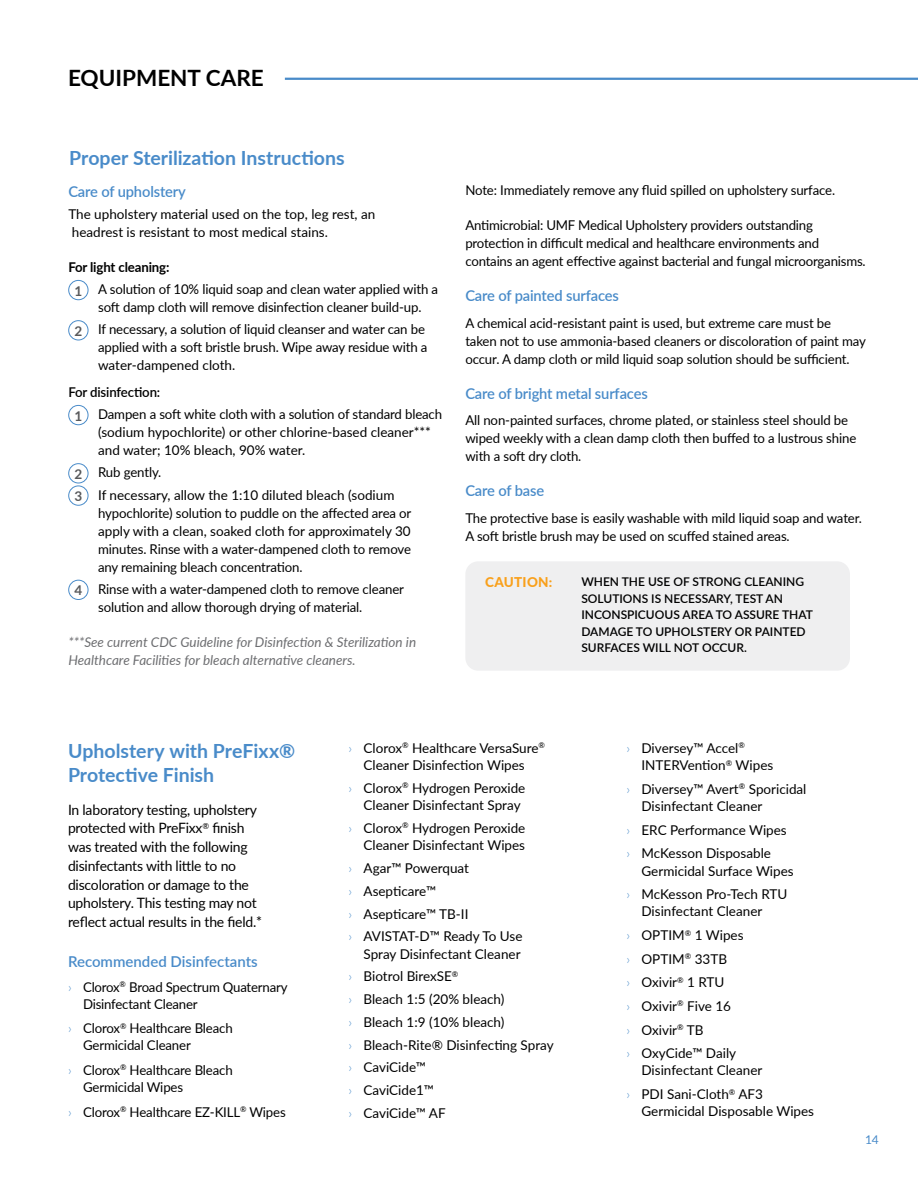
<style>
.page{position:relative;width:918px;height:1188px;background:#fff}
.page>*{position:absolute;margin:0;border:0;box-sizing:border-box;transform-origin:0 0}
.t1{font:700 22.5px "Lato";color:#000}
.t2{font:700 19.5px/24px "Lato";color:#498bc9}
.t3{font:600 15px "Lato";letter-spacing:-.01em;color:#498bc9}
.t4{font:14.25px/18.8px "Lato";letter-spacing:-.015em;color:#000}
.t5{font:13.5px/18px "Lato";letter-spacing:-.01em;color:#000}
.t6{font:italic 13.5px/18px "Lato";color:#6d6e71}
.t7{font:800 13.5px "Lato";letter-spacing:.02em;color:#f9a01b}
.t8{font:600 12px/16.5px "Lato";color:#000}
.t9{font:12px "Lato";color:#498bc9}
.s1{font-weight:700}
.s2{font-weight:700;color:#58595b}
.s3{font-weight:600}
.s4{font-weight:300;color:#498bc9}
</style>
<div class="page">
<hr style="left:285px;top:78px;width:633px;height:2px;background:#498bc9">
<div style="left:68px;top:280px;width:20px;height:20px;border:1px solid #498bc9;border-radius:50%"></div>
<div style="left:68px;top:320px;width:20px;height:20px;border:1px solid #498bc9;border-radius:50%"></div>
<div style="left:68px;top:405px;width:20px;height:20px;border:1px solid #498bc9;border-radius:50%"></div>
<div style="left:68px;top:463px;width:20px;height:20px;border:1px solid #498bc9;border-radius:50%"></div>
<div style="left:68px;top:486px;width:20px;height:20px;border:1px solid #498bc9;border-radius:50%"></div>
<div style="left:68px;top:580px;width:20px;height:20px;border:1px solid #498bc9;border-radius:50%"></div>
<div style="left:465px;top:561px;width:385px;height:110px;background:#efeff0;border-radius:13px"></div>
<h1 class="t1" style="left:68px;top:61px;width:197px">EQUIPMENT CARE</h1>
<h2 class="t2" style="left:69px;top:145px;width:277px">Proper Sterilization Instructions</h2>
<p class="t3" style="left:68px;top:180px;width:119px">Care of upholstery</p>
<p class="t5" style="left:68px;top:204px;width:309px">The upholstery material used on the top, leg rest, an headrest is resistant to most medical stains.</p>
<p class="t5" style="left:74px;top:255px;width:365px;line-height:22.2px;text-indent:-6px"><span class="s1">For light cleaning:<br></span><span class="s2">1</span> A solution of 10% liquid soap and clean water applied with a</p>
<p class="t5" style="left:74px;top:296px;width:352px;line-height:22.2px;text-align:right">soft damp cloth will remove disinfection cleaner build-up.<br><span class="s2">2</span> If necessary, a solution of liquid cleanser and water can be</p>
<p class="t5" style="left:98px;top:338px;width:331px">applied with a soft bristle brush. Wipe away residue with a water-dampened cloth.</p>
<p class="t5" style="left:74px;top:380px;width:369px;line-height:22.2px;text-indent:-6px"><span class="s3">For disinfection:<br></span><span class="s2">1</span> Dampen a soft white cloth with a solution of standard bleach</p>
<p class="t5" style="left:98px;top:423px;width:334px">(sodium hypochlorite) or other chlorine-based cleaner*** and water; 10% bleach, 90% water.</p>
<p class="t5" style="left:74px;top:461px;width:321px;line-height:22.2px"><span class="s2">2</span> Rub gently.<br><span class="s2">3</span> If necessary, allow the 1:10 diluted bleach (sodium</p>
<p class="t5" style="left:98px;top:503px;width:315px;text-align:justify">hypochlorite) solution to puddle on the affected area or apply with a clean, soaked cloth for approximately 30 minutes. Rinse with a water-dampened cloth to remove any remaining bleach concentration.</p>
<p class="t5" style="left:98px;top:579px;width:307px;text-indent:-24px"><span class="s2">4</span> Rinse with a water-dampened cloth to remove cleaner solution and allow thorough drying of material.</p>
<p class="t6" style="left:68px;top:632px;width:349px">***See current CDC Guideline for Disinfection &amp; Sterilization in<br>Healthcare Facilities for bleach alternative cleaners.</p>
<p class="t5" style="left:465px;top:181px;width:371px">Note: Immediately remove any fluid spilled on upholstery surface.</p>
<p class="t5" style="left:465px;top:216px;width:402px">Antimicrobial: UMF Medical Upholstery providers outstanding protection in difficult medical and healthcare environments and contains an agent effective against bacterial and fungal microorganisms.</p>
<p class="t3" style="left:465px;top:285px;width:155px">Care of painted surfaces</p>
<p class="t5" style="left:465px;top:313px;width:402px">A chemical acid-resistant paint is used, but extreme care must be taken not to use ammonia-based cleaners or discoloration of paint may occur. A damp cloth or mild liquid soap solution should be sufficient.</p>
<p class="t3" style="left:465px;top:383px;width:184px">Care of bright metal surfaces</p>
<p class="t5" style="left:465px;top:411px;width:392px">All non-painted surfaces, chrome plated, or stainless steel should be wiped weekly with a clean damp cloth then buffed to a lustrous shine with a soft dry cloth.</p>
<p class="t3" style="left:465px;top:480px;width:80px">Care of base</p>
<p class="t5" style="left:465px;top:508px;width:398px">The protective base is easily washable with mild liquid soap and water.<br>A soft bristle brush may be used on scuffed stained areas.</p>
<p class="t7" style="left:485px;top:573px;width:69px">CAUTION:</p>
<p class="t8" style="left:581px;top:573px;width:233px">WHEN THE USE OF STRONG CLEANING<br>SOLUTIONS IS NECESSARY, TEST AN<br>INCONSPICUOUS AREA TO ASSURE THAT<br>DAMAGE TO UPHOLSTERY OR PAINTED<br>SURFACES WILL NOT OCCUR.</p>
<h2 class="t2" style="left:68px;top:738px;width:229px">Upholstery with PreFixx®<br>Protective Finish</h2>
<p class="t5" style="left:349px;top:739px;width:198px;line-height:17.2px;text-align:center"><span class="s4">›</span> Clorox<sup>®</sup> Healthcare VersaSure<sup>®<br></sup>Cleaner Disinfection Wipes</p>
<p class="t5" style="left:364px;top:779px;width:163px;line-height:17.2px;text-indent:-15px"><span class="s4">›</span> Clorox<sup>®</sup> Hydrogen Peroxide<br>Cleaner Disinfectant Spray</p>
<p class="t5" style="left:349px;top:819px;width:178px;line-height:17.2px;text-align:right"><span class="s4">›</span> Clorox<sup>®</sup> Hydrogen Peroxide<br>Cleaner Disinfectant Wipes</p>
<p class="t5" style="left:349px;top:856px;width:175px;line-height:22.8px"><span class="s4">›</span> Agar™ Powerquat<br><span class="s4">›</span> Asepticare™<br><span class="s4">›</span> Asepticare™ TB-II<br><span class="s4">›</span> AVISTAT-D™ Ready To Use</p>
<p class="t5" style="left:349px;top:942px;width:207px;line-height:22.8px;text-indent:15px">Spray Disinfectant Cleaner<br><span class="s4">›</span> Biotrol BirexSE<sup>®<br></sup><span class="s4">›</span> Bleach 1:5 (20% bleach)<br><span class="s4">›</span> Bleach 1:9 (10% bleach)<br><span class="s4">›</span> Bleach-Rite® Disinfecting Spray <span class="s4">›</span> CaviCide™<br><span class="s4">›</span> CaviCide1™<br><span class="s4">›</span> CaviCide™ AF</p>
<p class="t4" style="left:68px;top:799px;width:196px">In laboratory testing, upholstery protected with PreFixx<sup>®</sup> finish was treated with the following disinfectants with little to no discoloration or damage to the upholstery. This testing may not reflect actual results in the field.*</p>
<p class="t3" style="left:68px;top:951px;width:191px">Recommended Disinfectants</p>
<p class="t5" style="left:83px;top:977px;width:206px;line-height:17.2px;text-indent:-15px"><span class="s4">›</span> Clorox<sup>®</sup> Broad Spectrum Quaternary<br>Disinfectant Cleaner</p>
<p class="t5" style="left:83px;top:1019px;width:151px;line-height:17.2px;text-indent:-15px"><span class="s4">›</span> Clorox<sup>®</sup> Healthcare Bleach<br>Germicidal Cleaner</p>
<p class="t5" style="left:83px;top:1061px;width:151px;line-height:17.2px;text-indent:-15px"><span class="s4">›</span> Clorox<sup>®</sup> Healthcare Bleach<br>Germicidal Wipes</p>
<p class="t5" style="left:68px;top:1102px;width:219px"><span class="s4">›</span> Clorox<sup>®</sup> Healthcare EZ-KILL<sup>®</sup> Wipes</p>
<p class="t5" style="left:642px;top:739px;width:133px;line-height:17.2px;text-indent:-15px"><span class="s4">›</span> Diversey™ Accel<sup>®<br></sup>INTERVention<sup>®</sup> Wipes</p>
<p class="t5" style="left:642px;top:780px;width:166px;line-height:17.2px;text-indent:-15px"><span class="s4">›</span> Diversey™ Avert<sup>®</sup> Sporicidal<br>Disinfectant Cleaner</p>
<p class="t5" style="left:627px;top:817px;width:162px;line-height:23.7px"><span class="s4">›</span> ERC Performance Wipes <span class="s4">›</span> McKesson Disposable</p>
<p class="t5" style="left:627px;top:858px;width:169px;line-height:23.7px;text-indent:15px">Germicidal Surface Wipes <span class="s4">›</span> McKesson Pro-Tech RTU</p>
<p class="t5" style="left:627px;top:899px;width:137px;line-height:23.7px;text-indent:15px">Disinfectant Cleaner <span class="s4">›</span> OPTIM<sup>®</sup> 1 Wipes<br><span class="s4">›</span> OPTIM<sup>®</sup> 33TB<br><span class="s4">›</span> Oxivir<sup>®</sup> 1 RTU<br><span class="s4">›</span> Oxivir<sup>®</sup> Five 16<br><span class="s4">›</span> Oxivir<sup>®</sup> TB<br><span class="s4">›</span> OxyCide™ Daily</p>
<p class="t5" style="left:627px;top:1058px;width:138px;line-height:23.7px;text-align:right">Disinfectant Cleaner<br><span class="s4">›</span> PDI Sani-Cloth<sup>®</sup> AF3</p>
<p class="t5" style="left:642px;top:1102px;width:174px">Germicidal Disposable Wipes</p>
<p class="t9" style="left:865px;top:1131px;width:15px">14</p>
</div>
